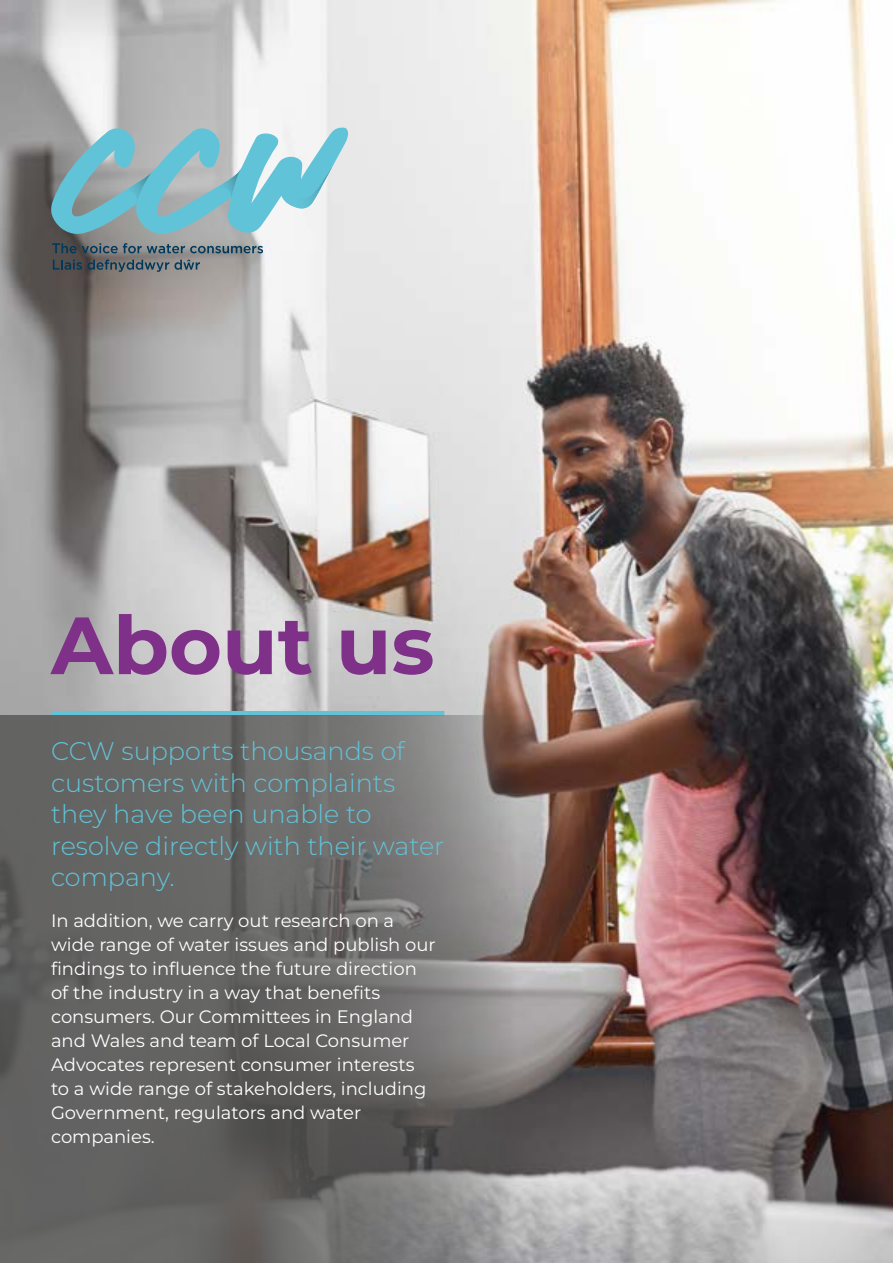
<style>
.page{position:relative;width:893px;height:1263px;background:#fff}
.page>*{position:absolute;margin:0;border:0;box-sizing:border-box;transform-origin:0 0}
.t1{font:700 81px "Montserrat";color:#7f3089}
.t2{font:300 25.5px/31.5px "Montserrat";color:#61c3d7}
.t3{font:18px/24px "Montserrat";color:#fff}
</style>
<div class="page">
<img style="left:0;top:0;width:893px;height:1263px">
<svg style="left:51px;top:128px;width:297px;height:107px"></svg>
<img style="left:118px;top:173px;width:33px;height:31px">
<img style="left:212px;top:170px;width:28px;height:28px">
<img style="left:281px;top:166px;width:52px;height:42px">
<svg style="left:52px;top:243px;width:211px;height:10px;background:#63737b"></svg>
<svg style="left:53px;top:260px;width:147px;height:12px;background:#59646b"></svg>
<hr style="left:51px;top:711px;width:393px;height:4px;background:#61c3d7">
<svg style="left:0;top:715px;width:517px;height:548px;background:#6b6a6a"></svg>
<svg style="left:0;top:767px;width:1px;height:496px"></svg>
<h1 class="t1" style="left:51px;top:591px;width:385px">About us</h1>
<h2 class="t2" style="left:51px;top:735px;width:395px">CCW supports thousands of customers with complaints they have been unable to resolve directly with their water company.</h2>
<p class="t3" style="left:51px;top:908px;width:386px">In addition, we carry out research on a wide range of water issues and publish our findings to influence the future direction of the industry in a way that benefits consumers. Our Committees in England and Wales and team of Local Consumer Advocates represent consumer interests to a wide range of stakeholders, including Government, regulators and water companies.</p>
</div>
